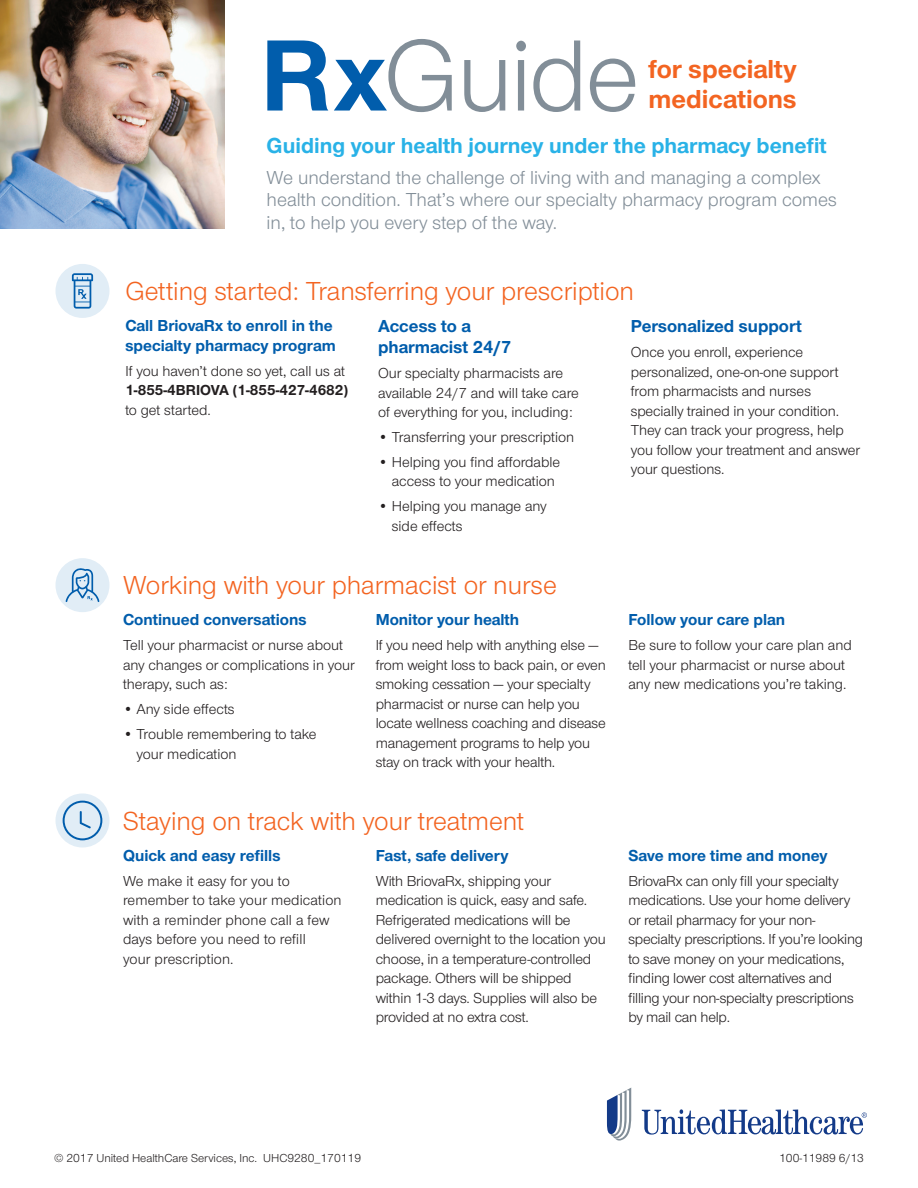
<style>
.page{position:relative;width:918px;height:1188px;background:#fff}
.page>*{position:absolute;margin:0;border:0;box-sizing:border-box;transform-origin:0 0}
.t1{font:105px "UHC Sans";letter-spacing:-.025em;color:#828e98}
.Subheads{font:27px "UHC Sans";color:#f36421}
.t2{font:700 27px/30px "UHC Sans";color:#f36421}
.t3{font:700 22.5px "UHC Sans";color:#29b2e7}
.t4{font:19.5px/22.5px "UHC Sans";color:#828e98}
.NEW_Subhead_12{font:700 18px/21px "UHC Sans";color:#015dac}
.NEW_Subhead_12-2{font:700 16.5px/19.5px "UHC Sans";color:#015dac}
.text{font:15px/19.5px "UHC Sans";letter-spacing:-.01em;color:#231f20}
.text-2{font:15px/19.5px "UHC Sans";letter-spacing:.01em;color:#231f20}
.reminder_text{font:12px "UHC Sans";color:#231f20}
.s1{font-weight:700;color:#015dac}
.s2{font-weight:700}
</style>
<div class="page">
<img style="left:0;top:0;width:225px;height:229px">
<div style="left:56px;top:264px;width:54px;height:54px;background:#e1edf6;border-radius:50%"></div>
<svg style="left:72px;top:273px;width:21px;height:36px"></svg>
<div style="left:56px;top:558px;width:54px;height:54px;background:#e1edf6;border-radius:50%"></div>
<svg style="left:66px;top:568px;width:33px;height:34px"></svg>
<div style="left:56px;top:794px;width:54px;height:54px;background:#e1edf6;border-radius:50%"></div>
<svg style="left:63px;top:801px;width:39px;height:39px"></svg>
<svg style="left:642px;top:1109px;width:225px;height:26px"></svg>
<svg style="left:607px;top:1088px;width:24px;height:53px"></svg>
<p class="t1" style="left:261px;top:8px;width:380px"><span class="s1">Rx</span>Guide</p>
<p class="t2" style="left:649px;top:53px;width:150px">for specialty medications</p>
<p class="t3" style="left:267px;top:130px;width:562px">Guiding your health journey under the pharmacy benefit</p>
<p class="t4" style="left:267px;top:165px;width:572px">We understand the challenge of living with and managing a complex health condition. That’s where our specialty pharmacy program comes in, to help you every step of the way.</p>
<p class="Subheads" style="left:125px;top:274px;width:510px">Getting started: Transferring your prescription</p>
<p class="NEW_Subhead_12-2" style="left:125px;top:315px;width:212px">Call BriovaRx to enroll in the specialty pharmacy program</p>
<p class="text" style="left:125px;top:360px;width:224px">If you haven’t done so yet, call us at<br><span class="s2">1-855-4BRIOVA (1-855-427-4682) </span>to get started.</p>
<p class="NEW_Subhead_12" style="left:631px;top:315px;width:173px">Personalized support</p>
<p class="text" style="left:631px;top:342px;width:231px">Once you enroll, experience personalized, one-on-one support from pharmacists and nurses specially trained in your condition.<br>They can track your progress, help you follow your treatment and answer your questions.</p>
<p class="NEW_Subhead_12" style="left:378px;top:315px;width:135px">Access to a pharmacist 24/7</p>
<p class="text" style="left:378px;top:363px;width:202px">Our specialty pharmacists are available 24/7 and will take care of everything for you, including:</p>
<p class="text" style="left:378px;top:427px;width:198px">• Transferring your prescription</p>
<p class="text" style="left:378px;top:452px;width:184px;text-align:center">• Helping you find affordable access to your medication</p>
<p class="text" style="left:392px;top:496px;width:157px;text-indent:-14px">• Helping you manage any side effects</p>
<p class="Subheads" style="left:123px;top:568px;width:435px">Working with your pharmacist or nurse</p>
<p class="NEW_Subhead_12-2" style="left:123px;top:610px;width:185px">Continued conversations</p>
<p class="text" style="left:123px;top:635px;width:233px">Tell your pharmacist or nurse about any changes or complications in your therapy, such as:</p>
<p class="text" style="left:123px;top:699px;width:113px">• Any side effects</p>
<p class="text" style="left:136px;top:724px;width:182px;text-indent:-14px">• Trouble remembering to take your medication</p>
<p class="NEW_Subhead_12-2" style="left:376px;top:610px;width:145px">Monitor your health</p>
<p class="text" style="left:376px;top:635px;width:232px">If you need help with anything else — from weight loss to back pain, or even smoking cessation — your specialty pharmacist or nurse can help you locate wellness coaching and disease management programs to help you stay on track with your health.</p>
<p class="Subheads" style="left:123px;top:803px;width:403px">Staying on track with your treatment</p>
<p class="NEW_Subhead_12-2" style="left:123px;top:845px;width:159px">Quick and easy refills</p>
<p class="text-2" style="left:123px;top:870px;width:220px">We make it easy for you to remember to take your medication with a reminder phone call a few days before you need to refill<br>your prescription.</p>
<p class="NEW_Subhead_12-2" style="left:376px;top:845px;width:134px">Fast, safe delivery</p>
<p class="text" style="left:376px;top:870px;width:232px">With BriovaRx, shipping your medication is quick, easy and safe.<br>Refrigerated medications will be delivered overnight to the location you choose, in a temperature-controlled package. Others will be shipped within 1-3 days. Supplies will also be provided at no extra cost.</p>
<p class="NEW_Subhead_12-2" style="left:628px;top:610px;width:158px">Follow your care plan</p>
<p class="text" style="left:628px;top:635px;width:225px">Be sure to follow your care plan and tell your pharmacist or nurse about any new medications you’re taking.</p>
<p class="NEW_Subhead_12-2" style="left:628px;top:845px;width:201px">Save more time and money</p>
<p class="text" style="left:628px;top:870px;width:236px">BriovaRx can only fill your specialty medications. Use your home delivery or retail pharmacy for your non&shy;specialty prescriptions. If you’re looking to save money on your medications, finding lower cost alternatives and filling your non-specialty prescriptions by mail can help.</p>
<p class="reminder_text" style="left:54px;top:1150px;width:309px">© 2017 United HealthCare Services, Inc. UHC9280_170119</p>
<p class="reminder_text" style="left:779px;top:1150px;width:86px">100-11989 6/13</p>
</div>
